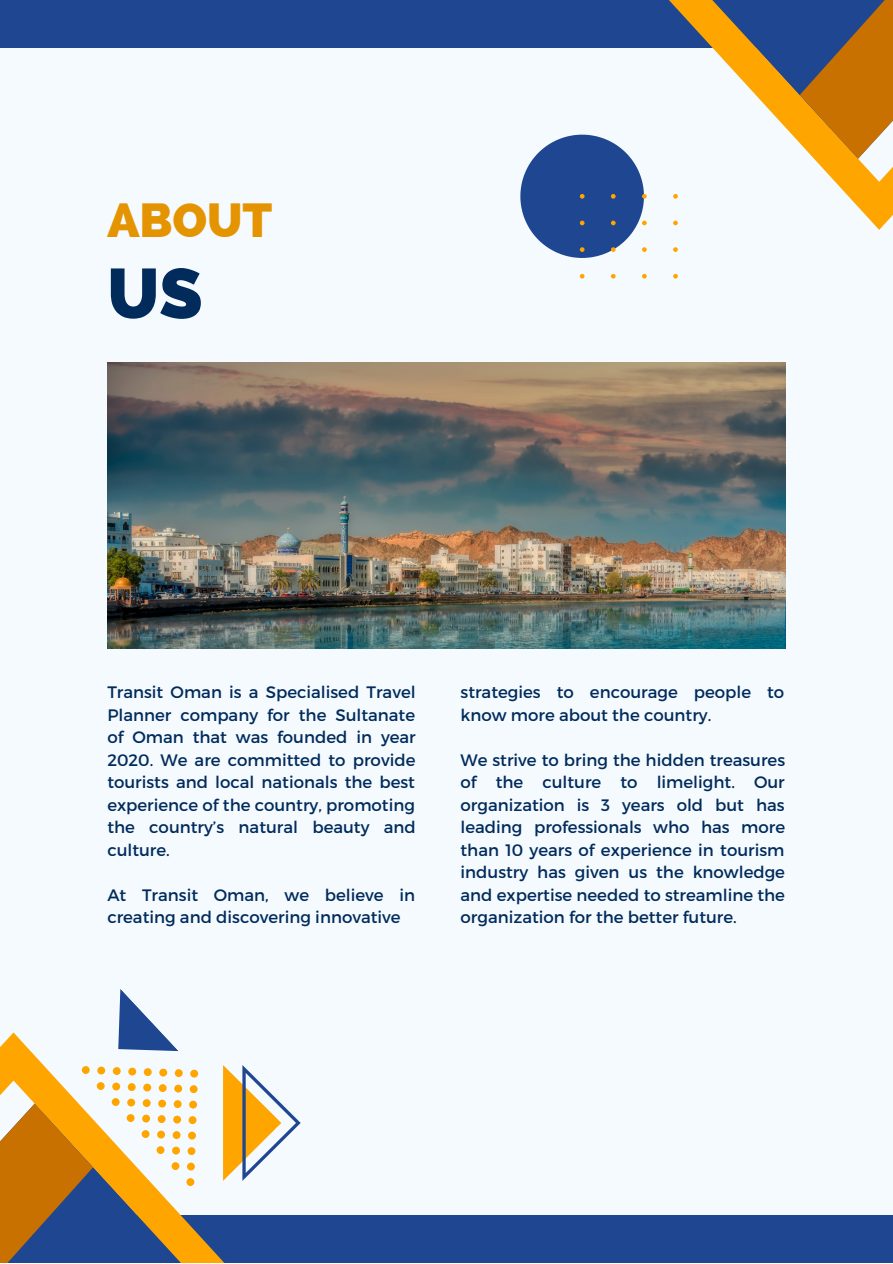
<style>
.page{position:relative;width:893px;height:1264px;background:#fff}
.page>*{position:absolute;margin:0;border:0;box-sizing:border-box;transform-origin:0 0}
.t1{font:800 70.05px "Raleway";color:#002b5b}
.t2{font:800 47.85px "Raleway";color:#e49401}
.t3{font:16.5px/22.5px "Montserrat";color:#002b5b;text-align:justify}
</style>
<div class="page">
<div style="left:0;top:0;width:892px;height:1262px;background:#f5faff"></div>
<div style="left:0;top:0;width:892px;height:47px;background:#1f4690"></div>
<svg style="left:622px;top:0;width:270px;height:230px"></svg>
<div style="left:0;top:1215px;width:892px;height:47px;background:#1f4690"></div>
<svg style="left:0;top:989px;width:300px;height:273px"></svg>
<img style="left:107px;top:362px;width:678px;height:287px">
<svg style="left:673px;top:194px;width:4px;height:5px"></svg>
<svg style="left:579px;top:274px;width:5px;height:4px"></svg>
<svg style="left:611px;top:274px;width:4px;height:4px"></svg>
<svg style="left:520px;top:135px;width:126px;height:123px"></svg>
<svg style="left:642px;top:274px;width:4px;height:4px"></svg>
<svg style="left:673px;top:220px;width:4px;height:5px"></svg>
<svg style="left:673px;top:247px;width:4px;height:5px"></svg>
<svg style="left:673px;top:274px;width:4px;height:4px"></svg>
<h2 class="t2" style="left:107px;top:192px;width:166px">ABOUT</h2>
<h1 class="t1" style="left:107px;top:252px;width:97px">US</h1>
<p class="t3" style="left:107px;top:680px;width:310px">Transit Oman is a Specialised Travel Planner company for the Sultanate of Oman that was founded in year 2020. We are committed to provide tourists and local nationals the best experience of the country, promoting the country’s natural beauty and culture.</p>
<p class="t3" style="left:107px;top:882px;width:309px">At Transit Oman, we believe in creating and discovering innovative</p>
<p class="t3" style="left:460px;top:680px;width:325px">strategies to encourage people to know more about the country.</p>
<p class="t3" style="left:460px;top:747px;width:326px">We strive to bring the hidden treasures of the culture to limelight. Our organization is 3 years old but has leading professionals who has more than 10 years of experience in tourism industry has given us the knowledge and expertise needed to streamline the organization for the better future.</p>
</div>
